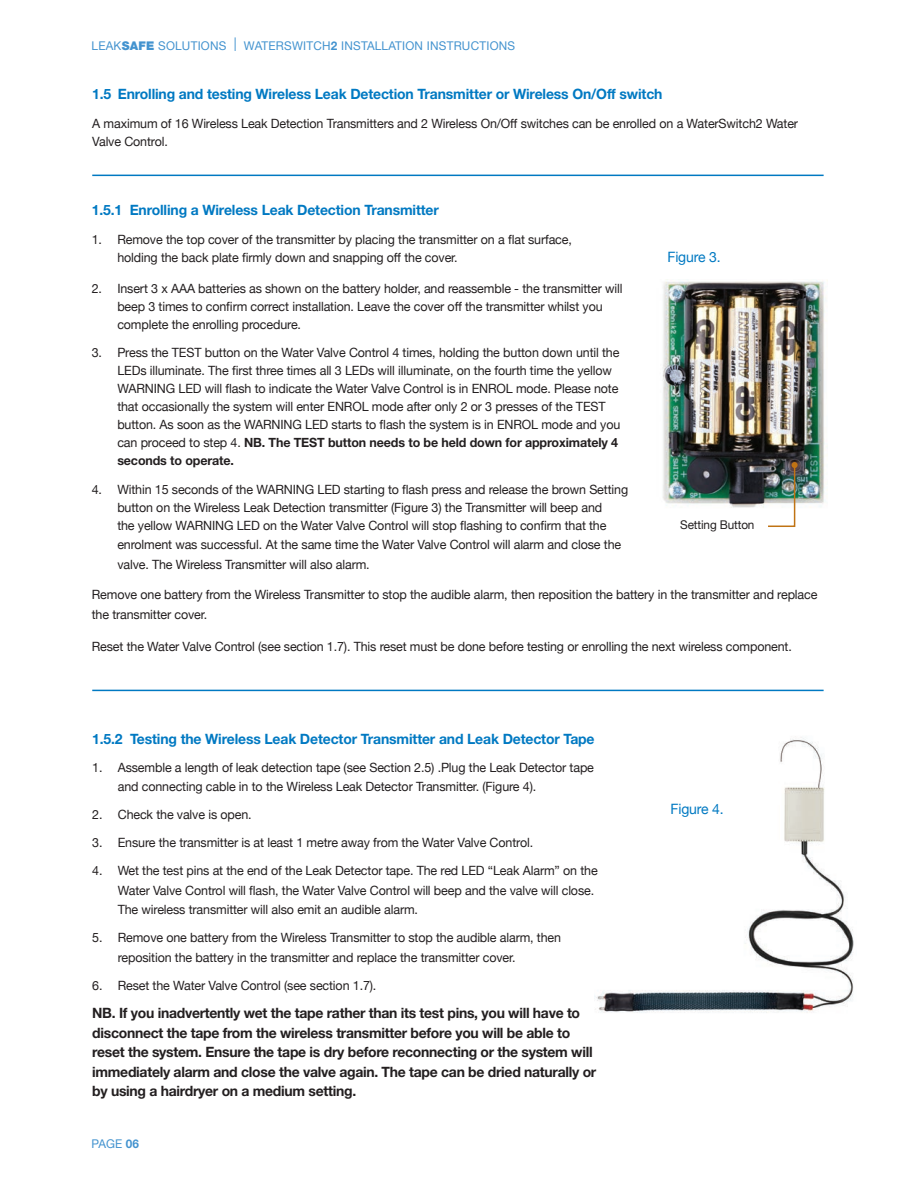
<style>
.page{position:relative;width:918px;height:1188px;background:#fff}
.page>*{position:absolute;margin:0;border:0;box-sizing:border-box;transform-origin:0 0}
.t1{font:700 14.25px/19.5px "Helvetica Neue";letter-spacing:-.02em;color:#231f20}
.t2{font:700 14.25px "Helvetica Neue";letter-spacing:-.01em;color:#0079c2}
.t3{font:14.25px "Helvetica Neue";letter-spacing:-.01em;color:#0079c2}
.t4{font:12.75px/18px "Helvetica Neue";letter-spacing:-.01em;color:#231f20}
.t5{font:12px "Helvetica Neue";letter-spacing:.02em;color:#4393cf}
.t6{font:12px "Helvetica Neue";letter-spacing:-.01em;color:#231f20}
.s1{font-weight:900}
.s2{font-size:13.5px}
.s3{font-weight:700}
</style>
<div class="page">
<img style="left:594px;top:691px;width:260px;height:322px">
<hr style="left:92px;top:689px;width:732px;height:2px;background:#0079c2">
<hr style="left:92px;top:174px;width:732px;height:2px;background:#0079c2">
<img style="left:662px;top:280px;width:166px;height:228px">
<img style="left:767px;top:462px;width:31px;height:65px">
<p class="t5" style="left:92px;top:37px;width:425px">LEAK<span class="s1">SAFE</span> SOLUTIONS <span class="s2">|</span> WATERSWITCH<span class="s3">2</span> INSTALLATION INSTRUCTIONS</p>
<p class="t2" style="left:92px;top:85px;width:572px">1.5 Enrolling and testing Wireless Leak Detection Transmitter or Wireless On/Off switch</p>
<p class="t4" style="left:92px;top:115px;width:707px">A maximum of 16 Wireless Leak Detection Transmitters and 2 Wireless On/Off switches can be enrolled on a WaterSwitch2 Water<br>Valve Control.</p>
<p class="t2" style="left:92px;top:201px;width:349px">1.5.1 Enrolling a Wireless Leak Detection Transmitter</p>
<p class="t4" style="left:92px;top:231px;width:482px">1. Remove the top cover of the transmitter by placing the transmitter on a flat surface,</p>
<p class="t4" style="left:117px;top:249px;width:342px">holding the back plate firmly down and snapping off the cover.</p>
<p class="t4" style="left:117px;top:280px;width:507px;text-indent:-26px">2. Insert 3 x AAA batteries as shown on the battery holder, and reassemble - the transmitter will beep 3 times to confirm correct installation. Leave the cover off the transmitter whilst you complete the enrolling procedure.</p>
<p class="t4" style="left:117px;top:344px;width:505px;text-indent:-26px">3. Press the TEST button on the Water Valve Control 4 times, holding the button down until the LEDs illuminate. The first three times all 3 LEDs will illuminate, on the fourth time the yellow WARNING LED will flash to indicate the Water Valve Control is in ENROL mode. Please note that occasionally the system will enter ENROL mode after only 2 or 3 presses of the TEST button. As soon as the WARNING LED starts to flash the system is in ENROL mode and you can proceed to step 4. <span class="s3">NB. The TEST button needs to be held down for approximately 4 seconds to operate.</span></p>
<p class="t4" style="left:92px;top:481px;width:538px;text-align:center">4. Within 15 seconds of the WARNING LED starting to flash press and release the brown Setting button on the Wireless Leak Detection transmitter (Figure 3) the Transmitter will beep and<br>the yellow WARNING LED on the Water Valve Control will stop flashing to confirm that the</p>
<p class="t4" style="left:117px;top:536px;width:505px;line-height:19.5px">enrolment was successful. At the same time the Water Valve Control will alarm and close the valve. The Wireless Transmitter will also alarm.</p>
<p class="t4" style="left:92px;top:585px;width:727px;line-height:19.5px">Remove one battery from the Wireless Transmitter to stop the audible alarm, then reposition the battery in the transmitter and replace the transmitter cover.</p>
<p class="t4" style="left:92px;top:638px;width:702px">Reset the Water Valve Control (see section 1.7). This reset must be done before testing or enrolling the next wireless component.</p>
<p class="t3" style="left:667px;top:246px;width:55px">Figure 3.</p>
<p class="t6" style="left:680px;top:516px;width:76px">Setting Button</p>
<p class="t2" style="left:92px;top:729px;width:504px">1.5.2 Testing the Wireless Leak Detector Transmitter and Leak Detector Tape</p>
<p class="t4" style="left:118px;top:758px;width:478px;line-height:19.5px;text-indent:-26px">1. Assemble a length of leak detection tape (see Section 2.5) .Plug the Leak Detector tape and connecting cable in to the Wireless Leak Detector Transmitter. (Figure 4).</p>
<p class="t4" style="left:92px;top:806px;width:161px">2. Check the valve is open.</p>
<p class="t4" style="left:92px;top:834px;width:442px">3. Ensure the transmitter is at least 1 metre away from the Water Valve Control.</p>
<p class="t4" style="left:118px;top:861px;width:481px;line-height:19.5px;text-indent:-26px">4. Wet the test pins at the end of the Leak Detector tape. The red LED “Leak Alarm” on the<br>Water Valve Control will flash, the Water Valve Control will beep and the valve will close.<br>The wireless transmitter will also emit an audible alarm.</p>
<p class="t4" style="left:118px;top:928px;width:445px;line-height:19.5px;text-indent:-26px">5. Remove one battery from the Wireless Transmitter to stop the audible alarm, then reposition the battery in the transmitter and replace the transmitter cover.</p>
<p class="t4" style="left:92px;top:977px;width:286px">6. Reset the Water Valve Control (see section 1.7).</p>
<p class="t1" style="left:92px;top:1002px;width:506px">NB. If you inadvertently wet the tape rather than its test pins, you will have to disconnect the tape from the wireless transmitter before you will be able to reset the system. Ensure the tape is dry before reconnecting or the system will immediately alarm and close the valve again. The tape can be dried naturally or by using a hairdryer on a medium setting.</p>
<p class="t5" style="left:92px;top:1134px;width:49px">PAGE <span class="s3">06</span></p>
<p class="t3" style="left:671px;top:798px;width:55px">Figure 4.</p>
</div>
